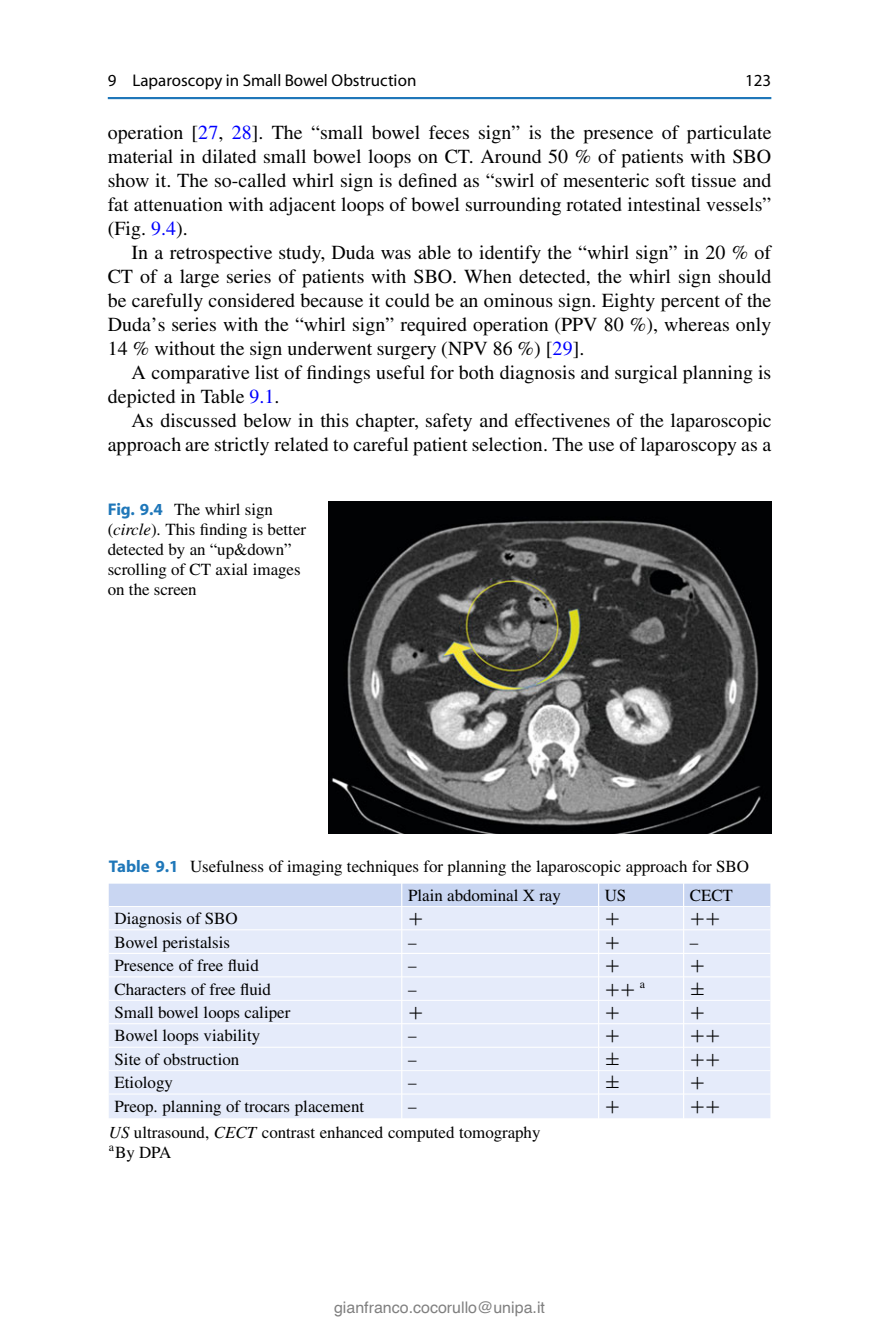
<style>
.page{position:relative;width:879px;height:1333px;background:#fff}
.page>*{position:absolute;margin:0;border:0;box-sizing:border-box;transform-origin:0 0}
.t1{font:20px/24px "Yftrhb Mfbdxl Fghnfr Times";letter-spacing:.005em;color:#000;text-align:justify}
.t2{font:17px/20px "Yftrhb Mfbdxl Fghnfr Times";letter-spacing:-.005em;color:#000}
.t3{font:17px "Gdmkdn Bfqdtx Ktkrtl Myriad";color:#000}
.t4{font:17px "Glblqc Qhvsfv Yxsntq MT2 SYS";color:#000}
.t5{font:16px "Helvetica";color:#808080}
.s1{color:#00f}
.s2{font-family:"Cwqbdy Xqnpjp Lfmcww Myriad";font-weight:700;color:#1f77b9}
.s3{font-family:"Xcfswv Nbksbk Qnttls Times";font-style:italic}
</style>
<div class="page">
<hr style="left:108px;top:97px;width:663px;height:2px;background:#1f77b9">
<img style="left:329px;top:502px;width:442px;height:331px">
<div style="left:109px;top:883px;width:292px;height:24px;background:#c9d6f2"></div>
<div style="left:402px;top:883px;width:196px;height:24px;background:#c9d6f2"></div>
<div style="left:599px;top:883px;width:84px;height:24px;background:#c9d6f2"></div>
<div style="left:684px;top:883px;width:86px;height:24px;background:#c9d6f2"></div>
<div style="left:109px;top:906px;width:292px;height:24px;background:#e5ebfa"></div>
<div style="left:402px;top:906px;width:196px;height:24px;background:#e5ebfa"></div>
<div style="left:599px;top:906px;width:84px;height:24px;background:#e5ebfa"></div>
<div style="left:684px;top:906px;width:86px;height:24px;background:#e5ebfa"></div>
<hr style="left:109px;top:929px;width:661px;height:1px;background:#fff">
<div style="left:109px;top:930px;width:292px;height:24px;background:#e5ebfa"></div>
<div style="left:402px;top:930px;width:196px;height:24px;background:#e5ebfa"></div>
<div style="left:599px;top:930px;width:84px;height:24px;background:#e5ebfa"></div>
<div style="left:684px;top:930px;width:86px;height:24px;background:#e5ebfa"></div>
<hr style="left:109px;top:952px;width:661px;height:2px;background:#fff">
<div style="left:109px;top:954px;width:292px;height:23px;background:#e5ebfa"></div>
<div style="left:402px;top:954px;width:196px;height:23px;background:#e5ebfa"></div>
<div style="left:599px;top:954px;width:84px;height:23px;background:#e5ebfa"></div>
<div style="left:684px;top:954px;width:86px;height:23px;background:#e5ebfa"></div>
<hr style="left:109px;top:976px;width:661px;height:1px;background:#fff">
<div style="left:109px;top:977px;width:292px;height:24px;background:#e5ebfa"></div>
<div style="left:402px;top:977px;width:196px;height:24px;background:#e5ebfa"></div>
<div style="left:599px;top:977px;width:84px;height:24px;background:#e5ebfa"></div>
<div style="left:684px;top:977px;width:86px;height:24px;background:#e5ebfa"></div>
<hr style="left:109px;top:999px;width:661px;height:2px;background:#fff">
<div style="left:109px;top:1000px;width:292px;height:24px;background:#e5ebfa"></div>
<div style="left:402px;top:1000px;width:196px;height:24px;background:#e5ebfa"></div>
<div style="left:599px;top:1000px;width:84px;height:24px;background:#e5ebfa"></div>
<div style="left:684px;top:1000px;width:86px;height:24px;background:#e5ebfa"></div>
<hr style="left:109px;top:1023px;width:661px;height:1px;background:#fff">
<div style="left:109px;top:1024px;width:292px;height:23px;background:#e5ebfa"></div>
<div style="left:402px;top:1024px;width:196px;height:23px;background:#e5ebfa"></div>
<div style="left:599px;top:1024px;width:84px;height:23px;background:#e5ebfa"></div>
<div style="left:684px;top:1024px;width:86px;height:23px;background:#e5ebfa"></div>
<hr style="left:109px;top:1046px;width:661px;height:1px;background:#fff">
<div style="left:109px;top:1047px;width:292px;height:24px;background:#e5ebfa"></div>
<div style="left:402px;top:1047px;width:196px;height:24px;background:#e5ebfa"></div>
<div style="left:599px;top:1047px;width:84px;height:24px;background:#e5ebfa"></div>
<div style="left:684px;top:1047px;width:86px;height:24px;background:#e5ebfa"></div>
<hr style="left:109px;top:1070px;width:661px;height:1px;background:#fff">
<div style="left:109px;top:1071px;width:292px;height:23px;background:#e5ebfa"></div>
<div style="left:402px;top:1071px;width:196px;height:23px;background:#e5ebfa"></div>
<div style="left:599px;top:1071px;width:84px;height:23px;background:#e5ebfa"></div>
<div style="left:684px;top:1071px;width:86px;height:23px;background:#e5ebfa"></div>
<hr style="left:109px;top:1093px;width:661px;height:1px;background:#fff">
<div style="left:109px;top:1094px;width:292px;height:24px;background:#e5ebfa"></div>
<div style="left:402px;top:1094px;width:196px;height:24px;background:#e5ebfa"></div>
<div style="left:599px;top:1094px;width:84px;height:24px;background:#e5ebfa"></div>
<div style="left:684px;top:1094px;width:86px;height:24px;background:#e5ebfa"></div>
<p class="t3" style="left:108px;top:74px;width:310px">9 Laparoscopy in Small Bowel Obstruction</p>
<p class="t3" style="left:745px;top:74px;width:28px">123</p>
<p class="t1" style="left:108px;top:122px;width:665px">operation [<span class="s1">27</span>, <span class="s1">28</span>]. The “small bowel feces sign” is the presence of particulate material in dilated small bowel loops on CT. Around 50 % of patients with SBO show it. The so-called whirl sign is defined as “swirl of mesenteric soft tissue and fat attenuation with adjacent loops of bowel surrounding rotated intestinal vessels” (Fig. <span class="s1">9.4</span>).</p>
<p class="t1" style="left:108px;top:242px;width:665px;text-indent:24px">In a retrospective study, Duda was able to identify the “whirl sign” in 20 % of CT of a large series of patients with SBO. When detected, the whirl sign should be carefully considered because it could be an ominous sign. Eighty percent of the Duda’s series with the “whirl sign” required operation (PPV 80 %), whereas only 14 % without the sign underwent surgery (NPV 86 %) [<span class="s1">29</span>].</p>
<p class="t1" style="left:108px;top:362px;width:665px;text-indent:24px">A comparative list of findings useful for both diagnosis and surgical planning is depicted in Table <span class="s1">9.1</span>.</p>
<p class="t1" style="left:108px;top:410px;width:665px;text-align:right">As discussed below in this chapter, safety and effectivenes of the laparoscopic approach are strictly related to careful patient selection. The use of laparoscopy as a</p>
<p class="t2" style="left:108px;top:500px;width:200px"><span class="s2">Fig. 9.4</span> The whirl sign (<span class="s3">circle</span>). This finding is better detected by an “up&amp;down” scrolling of CT axial images on the screen</p>
<p class="t2" style="left:408px;top:853px;width:342px;line-height:29px;text-indent:-299px"><span class="s2">Table 9.1</span> Usefulness of imaging techniques for planning the laparoscopic approach for SBO<br>Plain abdominal X ray</p>
<p class="t2" style="left:605px;top:886px;width:23px">US</p>
<p class="t2" style="left:690px;top:886px;width:45px">CECT</p>
<p class="t2" style="left:114px;top:910px;width:125px">Diagnosis of SBO</p>
<p class="t4" style="left:408px;top:908px;width:17px">C</p>
<p class="t4" style="left:605px;top:908px;width:17px">C</p>
<p class="t4" style="left:690px;top:908px;width:32px">CC</p>
<p class="t2" style="left:114px;top:933px;width:117px">Bowel peristalsis</p>
<p class="t2" style="left:408px;top:933px;width:10px">–</p>
<p class="t4" style="left:605px;top:931px;width:17px">C</p>
<p class="t2" style="left:690px;top:933px;width:10px">–</p>
<p class="t2" style="left:114px;top:956px;width:146px">Presence of free fluid</p>
<p class="t2" style="left:408px;top:956px;width:10px">–</p>
<p class="t4" style="left:605px;top:955px;width:17px">C</p>
<p class="t4" style="left:690px;top:955px;width:17px">C</p>
<p class="t2" style="left:114px;top:980px;width:158px">Characters of free fluid</p>
<p class="t2" style="left:408px;top:980px;width:10px">–</p>
<p class="t4" style="left:605px;top:978px;width:42px">CC <sup>a</sup></p>
<p class="t4" style="left:690px;top:978px;width:17px">˙</p>
<p class="t2" style="left:114px;top:1004px;width:177px">Small bowel loops caliper</p>
<p class="t4" style="left:408px;top:1002px;width:17px">C</p>
<p class="t4" style="left:605px;top:1002px;width:17px">C</p>
<p class="t4" style="left:690px;top:1002px;width:17px">C</p>
<p class="t2" style="left:114px;top:1027px;width:147px">Bowel loops viability</p>
<p class="t2" style="left:408px;top:1027px;width:10px">–</p>
<p class="t4" style="left:605px;top:1025px;width:17px">C</p>
<p class="t4" style="left:690px;top:1025px;width:32px">CC</p>
<p class="t2" style="left:114px;top:1050px;width:126px">Site of obstruction</p>
<p class="t2" style="left:408px;top:1050px;width:10px">–</p>
<p class="t4" style="left:605px;top:1049px;width:17px">˙</p>
<p class="t4" style="left:690px;top:1049px;width:32px">CC</p>
<p class="t2" style="left:114px;top:1074px;width:60px">Etiology</p>
<p class="t2" style="left:408px;top:1074px;width:10px">–</p>
<p class="t4" style="left:605px;top:1072px;width:17px">˙</p>
<p class="t4" style="left:690px;top:1072px;width:17px">C</p>
<p class="t2" style="left:114px;top:1097px;width:251px">Preop. planning of trocars placement</p>
<p class="t2" style="left:408px;top:1097px;width:10px">–</p>
<p class="t4" style="left:605px;top:1095px;width:17px">C</p>
<p class="t4" style="left:690px;top:1095px;width:32px">CC</p>
<p class="t2" style="left:109px;top:1123px;width:433px"><span class="s3">US</span> ultrasound, <span class="s3">CECT</span> contrast enhanced computed tomography <sup>a</sup>By DPA</p>
<p class="t5" style="left:334px;top:1297px;width:212px">gianfranco.cocorullo@unipa.it</p>
</div>
